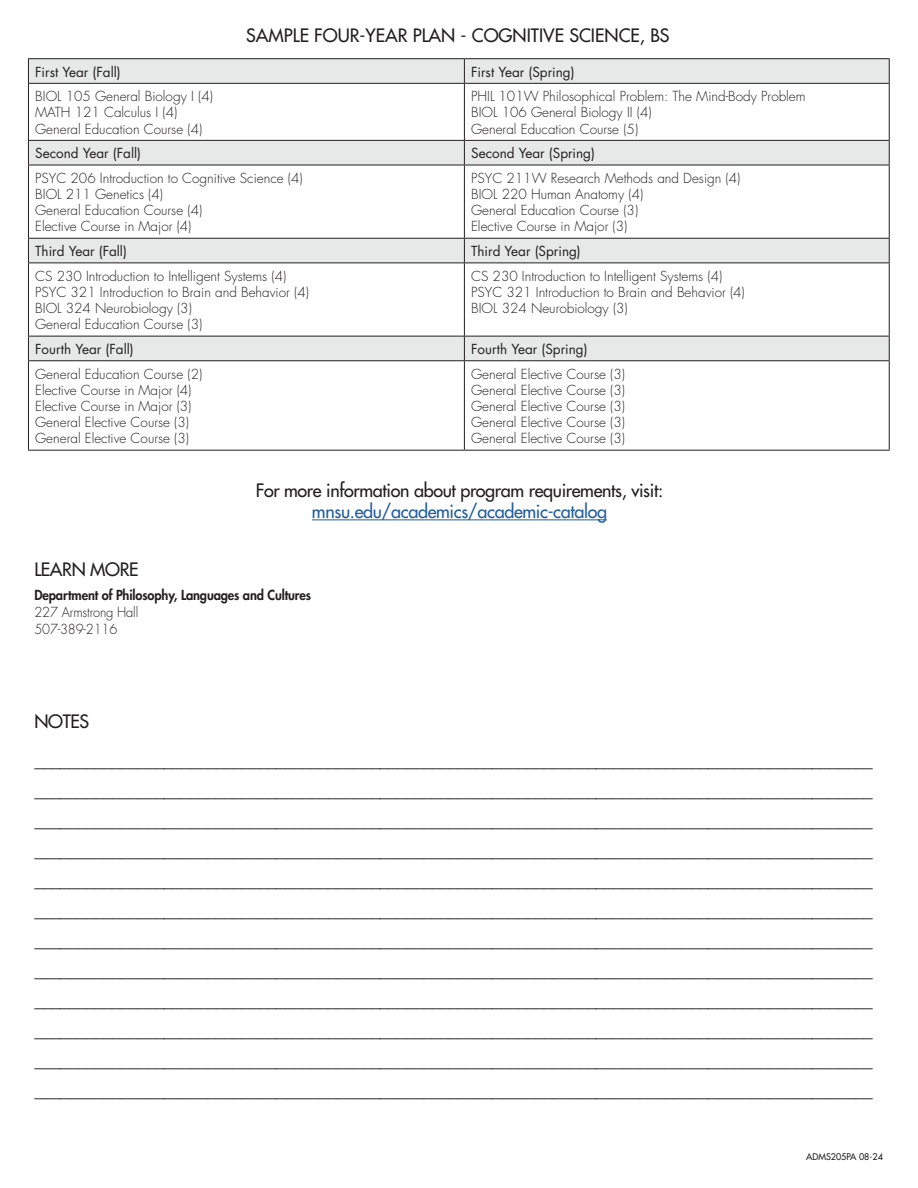
<style>
.page{position:relative;width:918px;height:1188px;background:#fff}
.page>*{position:absolute;margin:0;border:0;box-sizing:border-box;transform-origin:0 0}
.Heads{font:500 18px/21px "Futura Std";letter-spacing:-.02em;color:#231f20;text-align:center}
.Heads-2{font:500 18px "Futura Std";color:#231f20}
.Curriculum_body{font:300 13.5px "Futura Std";color:#231f20}
.Curriculum_small_heads{font:13.5px "Futura Std";color:#231f20}
.Body{font:800 13.5px/17.2px "Futura Std";letter-spacing:-.01em;color:#231f20;scale:.95 1}
.t1{font:500 9px "Futura Std";color:#231f20}
.s1{color:#215e9f}
.s2{font-weight:300}
</style>
<div class="page">
<hr style="left:312px;top:519px;width:295px;height:1px;background:#215e9f">
<svg style="left:29px;top:59px;width:860px;height:301px"></svg>
<hr style="left:28px;top:58px;width:436px;height:1px;background:#231f20">
<svg style="left:28px;top:59px;width:1px;height:24px"></svg>
<hr style="left:464px;top:58px;width:426px;height:1px;background:#231f20">
<svg style="left:464px;top:59px;width:1px;height:24px"></svg>
<svg style="left:889px;top:59px;width:1px;height:24px"></svg>
<hr style="left:28px;top:83px;width:436px;height:1px;background:#231f20">
<hr style="left:28px;top:84px;width:1px;height:56px;background:#231f20">
<hr style="left:464px;top:83px;width:426px;height:1px;background:#231f20">
<hr style="left:464px;top:84px;width:1px;height:56px;background:#231f20">
<hr style="left:889px;top:84px;width:1px;height:56px;background:#231f20">
<hr style="left:28px;top:140px;width:436px;height:1px;background:#231f20">
<svg style="left:28px;top:141px;width:1px;height:24px"></svg>
<hr style="left:464px;top:140px;width:426px;height:1px;background:#231f20">
<svg style="left:464px;top:141px;width:1px;height:24px"></svg>
<svg style="left:889px;top:141px;width:1px;height:24px"></svg>
<hr style="left:28px;top:165px;width:436px;height:1px;background:#231f20">
<hr style="left:28px;top:165px;width:1px;height:73px;background:#231f20">
<hr style="left:464px;top:165px;width:426px;height:1px;background:#231f20">
<hr style="left:464px;top:165px;width:1px;height:73px;background:#231f20">
<hr style="left:889px;top:165px;width:1px;height:73px;background:#231f20">
<hr style="left:28px;top:238px;width:436px;height:1px;background:#231f20">
<svg style="left:28px;top:239px;width:1px;height:24px"></svg>
<hr style="left:464px;top:238px;width:426px;height:1px;background:#231f20">
<svg style="left:464px;top:239px;width:1px;height:24px"></svg>
<svg style="left:889px;top:239px;width:1px;height:24px"></svg>
<hr style="left:28px;top:263px;width:436px;height:1px;background:#231f20">
<hr style="left:28px;top:263px;width:1px;height:73px;background:#231f20">
<hr style="left:464px;top:263px;width:426px;height:1px;background:#231f20">
<hr style="left:464px;top:263px;width:1px;height:73px;background:#231f20">
<hr style="left:889px;top:263px;width:1px;height:73px;background:#231f20">
<hr style="left:28px;top:336px;width:436px;height:1px;background:#231f20">
<svg style="left:28px;top:336px;width:1px;height:24px"></svg>
<hr style="left:464px;top:336px;width:426px;height:1px;background:#231f20">
<svg style="left:464px;top:336px;width:1px;height:24px"></svg>
<svg style="left:889px;top:336px;width:1px;height:24px"></svg>
<hr style="left:28px;top:360px;width:436px;height:1px;background:#231f20">
<hr style="left:28px;top:361px;width:1px;height:89px;background:#231f20">
<hr style="left:464px;top:360px;width:426px;height:1px;background:#231f20">
<hr style="left:464px;top:361px;width:1px;height:89px;background:#231f20">
<hr style="left:889px;top:361px;width:1px;height:89px;background:#231f20">
<hr style="left:28px;top:450px;width:436px;height:1px;background:#231f20">
<hr style="left:464px;top:450px;width:426px;height:1px;background:#231f20">
<p class="Heads-2" style="left:246px;top:24px;width:425px">SAMPLE FOUR-YEAR PLAN - COGNITIVE SCIENCE, BS</p>
<p class="Curriculum_small_heads" style="left:35px;top:63px;width:87px">First Year (Fall)</p>
<p class="Curriculum_small_heads" style="left:471px;top:63px;width:105px">First Year (Spring)</p>
<p class="Curriculum_body" style="left:35px;top:88px;width:179px">BIOL 105 General Biology I (4)</p>
<p class="Curriculum_body" style="left:35px;top:104px;width:144px">MATH 121 Calculus I (4)</p>
<p class="Curriculum_body" style="left:35px;top:121px;width:169px">General Education Course (4)</p>
<p class="Curriculum_body" style="left:471px;top:88px;width:336px">PHIL 101W Philosophical Problem: The Mind-Body Problem</p>
<p class="Curriculum_body" style="left:471px;top:104px;width:182px">BIOL 106 General Biology II (4)</p>
<p class="Curriculum_body" style="left:471px;top:121px;width:169px">General Education Course (5)</p>
<p class="Curriculum_small_heads" style="left:35px;top:145px;width:107px">Second Year (Fall)</p>
<p class="Curriculum_small_heads" style="left:471px;top:145px;width:125px">Second Year (Spring)</p>
<p class="Curriculum_body" style="left:35px;top:170px;width:269px">PSYC 206 Introduction to Cognitive Science (4)</p>
<p class="Curriculum_body" style="left:35px;top:186px;width:129px">BIOL 211 Genetics (4)</p>
<p class="Curriculum_body" style="left:35px;top:202px;width:169px">General Education Course (4)</p>
<p class="Curriculum_body" style="left:35px;top:218px;width:158px">Elective Course in Major (4)</p>
<p class="Curriculum_body" style="left:471px;top:170px;width:271px">PSYC 211W Research Methods and Design (4)</p>
<p class="Curriculum_body" style="left:471px;top:186px;width:174px">BIOL 220 Human Anatomy (4)</p>
<p class="Curriculum_body" style="left:471px;top:202px;width:169px">General Education Course (3)</p>
<p class="Curriculum_body" style="left:471px;top:218px;width:158px">Elective Course in Major (3)</p>
<p class="Curriculum_small_heads" style="left:35px;top:243px;width:93px">Third Year (Fall)</p>
<p class="Curriculum_small_heads" style="left:471px;top:243px;width:111px">Third Year (Spring)</p>
<p class="Curriculum_body" style="left:35px;top:268px;width:253px">CS 230 Introduction to Intelligent Systems (4)</p>
<p class="Curriculum_body" style="left:35px;top:284px;width:275px">PSYC 321 Introduction to Brain and Behavior (4)</p>
<p class="Curriculum_body" style="left:35px;top:300px;width:158px">BIOL 324 Neurobiology (3)</p>
<p class="Curriculum_body" style="left:35px;top:316px;width:169px">General Education Course (3)</p>
<p class="Curriculum_body" style="left:471px;top:268px;width:253px">CS 230 Introduction to Intelligent Systems (4)</p>
<p class="Curriculum_body" style="left:471px;top:284px;width:275px">PSYC 321 Introduction to Brain and Behavior (4)</p>
<p class="Curriculum_body" style="left:471px;top:300px;width:158px">BIOL 324 Neurobiology (3)</p>
<p class="Curriculum_small_heads" style="left:35px;top:340px;width:100px">Fourth Year (Fall)</p>
<p class="Curriculum_small_heads" style="left:471px;top:340px;width:118px">Fourth Year (Spring)</p>
<p class="Curriculum_body" style="left:35px;top:366px;width:169px">General Education Course (2)</p>
<p class="Curriculum_body" style="left:35px;top:382px;width:158px">Elective Course in Major (4)</p>
<p class="Curriculum_body" style="left:35px;top:398px;width:158px">Elective Course in Major (3)</p>
<p class="Curriculum_body" style="left:35px;top:414px;width:155px">General Elective Course (3)</p>
<p class="Curriculum_body" style="left:35px;top:430px;width:155px">General Elective Course (3)</p>
<p class="Curriculum_body" style="left:471px;top:366px;width:155px">General Elective Course (3)</p>
<p class="Curriculum_body" style="left:471px;top:382px;width:155px">General Elective Course (3)</p>
<p class="Curriculum_body" style="left:471px;top:398px;width:155px">General Elective Course (3)</p>
<p class="Curriculum_body" style="left:471px;top:414px;width:155px">General Elective Course (3)</p>
<p class="Curriculum_body" style="left:471px;top:430px;width:155px">General Elective Course (3)</p>
<p class="Heads" style="left:256px;top:480px;width:409px">For more information about program requirements, visit: <span class="s1">mnsu.edu/academics/academic-catalog</span></p>
<p class="Heads" style="left:34px;top:559px;width:106px">LEARN MORE</p>
<p class="Body" style="left:34px;top:586px;width:293px">Department of Philosophy, Languages and Cultures<br><span class="s2">227 Armstrong Hall<br>507-389-2116</span></p>
<p class="Heads" style="left:34px;top:711px;width:56px">NOTES</p>
<p class="Heads" style="left:34px;top:750px;width:840px">_________________________________________________________________________________________________</p>
<p class="Heads" style="left:34px;top:780px;width:840px">_________________________________________________________________________________________________</p>
<p class="Heads" style="left:34px;top:810px;width:840px">_________________________________________________________________________________________________</p>
<p class="Heads" style="left:34px;top:836px;width:840px;line-height:30px;text-align:left">_________________________________________________________________________________________________ _________________________________________________________________________________________________</p>
<p class="Heads" style="left:34px;top:900px;width:840px">_________________________________________________________________________________________________</p>
<p class="Heads" style="left:34px;top:930px;width:840px">_________________________________________________________________________________________________</p>
<p class="Heads" style="left:34px;top:960px;width:840px">_________________________________________________________________________________________________</p>
<p class="Heads" style="left:34px;top:990px;width:840px">_________________________________________________________________________________________________</p>
<p class="Heads" style="left:34px;top:1020px;width:840px">_________________________________________________________________________________________________</p>
<p class="Heads" style="left:34px;top:1050px;width:840px">_________________________________________________________________________________________________</p>
<p class="Heads" style="left:34px;top:1080px;width:840px">_________________________________________________________________________________________________</p>
<p class="t1" style="left:806px;top:1151px;width:78px">ADMS205PA 08-24</p>
</div>
